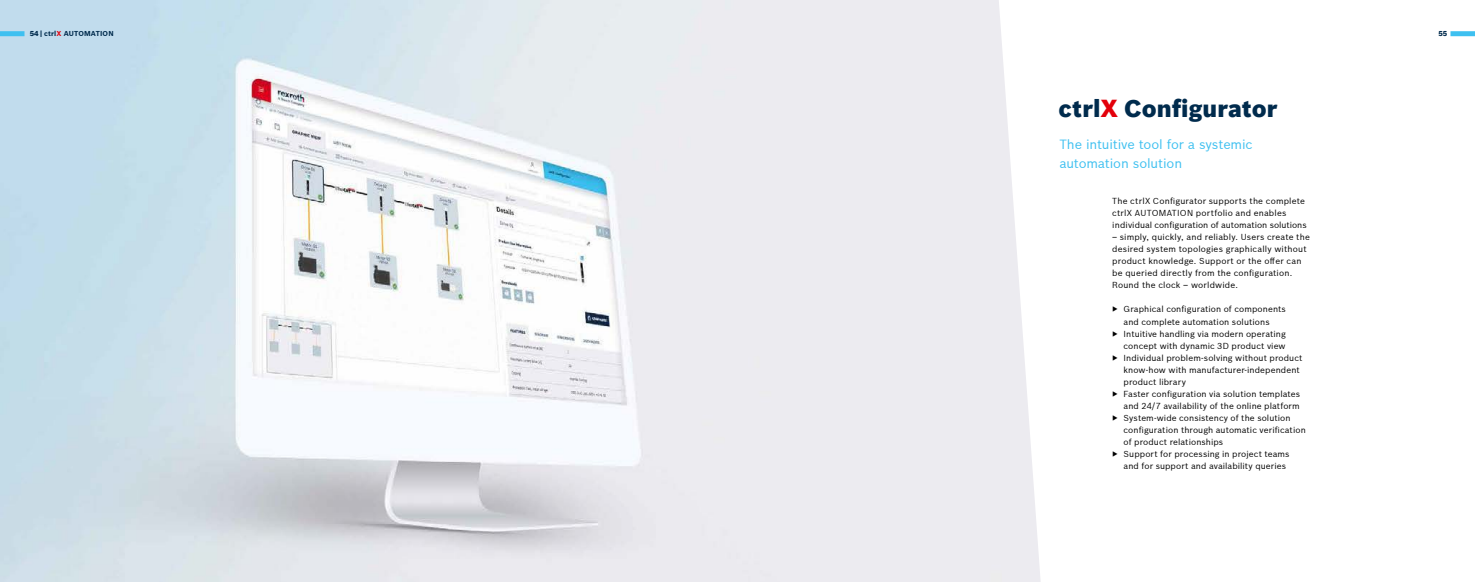
<style>
.page{position:relative;width:1475px;height:582px;background:#fff}
.page>*{position:absolute;margin:0;border:0;box-sizing:border-box;transform-origin:0 0}
.t1{font:900 24px "Bosch Sans";color:#002b4d}
.t2{font:13px/19px "Bosch Sans";letter-spacing:-.01em;color:#3ec0f0}
.t3{font:8.5px/12px "Bosch Sans";letter-spacing:.01em;color:#000}
.t4{font:700 7px "Bosch Sans";letter-spacing:.025em;color:#002b4d}
.t5{font:900 7px "Bosch Sans";color:#002b4d}
.s1{font-weight:900}
.s2{color:#e3000b}
</style>
<div class="page">
<img style="left:0;top:0;width:1040px;height:581px">
<div style="left:0;top:31px;width:24px;height:5px;background:#3ec0f0"></div>
<div style="left:1450px;top:31px;width:24px;height:5px;background:#3ec0f0"></div>
<p class="t4" style="left:30px;top:28px;width:85px"><span class="s1">54 |</span> ctrl<span class="s2">X</span> AUTOMATION</p>
<h1 class="t1" style="left:1058px;top:89px;width:220px">ctrl<span class="s2">X</span> Configurator</h1>
<h2 class="t2" style="left:1059px;top:134px;width:195px">The intuitive tool for a systemic automation solution</h2>
<p class="t3" style="left:1112px;top:194px;width:196px">The ctrlX Configurator supports the complete ctrlX AUTOMATION portfolio and enables individual configuration of automation solutions</p>
<p class="t3" style="left:1112px;top:230px;width:199px">– simply, quickly, and reliably. Users create the desired system topologies graphically without product knowledge. Support or the offer can be queried directly from the configuration.<br>Round the clock – worldwide.</p>
<p class="t3" style="left:1112px;top:302px;width:175px">▶ Graphical configuration of components</p>
<p class="t3" style="left:1123px;top:314px;width:148px">and complete automation solutions</p>
<p class="t3" style="left:1112px;top:326px;width:175px">▶ Intuitive handling via modern operating</p>
<p class="t3" style="left:1123px;top:338px;width:163px">concept with dynamic 3D product view</p>
<p class="t3" style="left:1112px;top:350px;width:192px">▶ Individual problem-solving without product</p>
<p class="t3" style="left:1123px;top:362px;width:178px">know-how with manufacturer-independent</p>
<p class="t3" style="left:1123px;top:374px;width:64px">product library</p>
<p class="t3" style="left:1112px;top:386px;width:189px">▶ Faster configuration via solution templates</p>
<p class="t3" style="left:1123px;top:398px;width:178px">and 24/7 availability of the online platform</p>
<p class="t3" style="left:1112px;top:410px;width:180px">▶ System-wide consistency of the solution</p>
<p class="t3" style="left:1123px;top:422px;width:184px">configuration through automatic verification</p>
<p class="t3" style="left:1123px;top:434px;width:101px">of product relationships</p>
<p class="t3" style="left:1112px;top:446px;width:179px">▶ Support for processing in project teams</p>
<p class="t3" style="left:1123px;top:458px;width:164px">and for support and availability queries</p>
<p class="t5" style="left:1438px;top:28px;width:10px">55</p>
</div>
